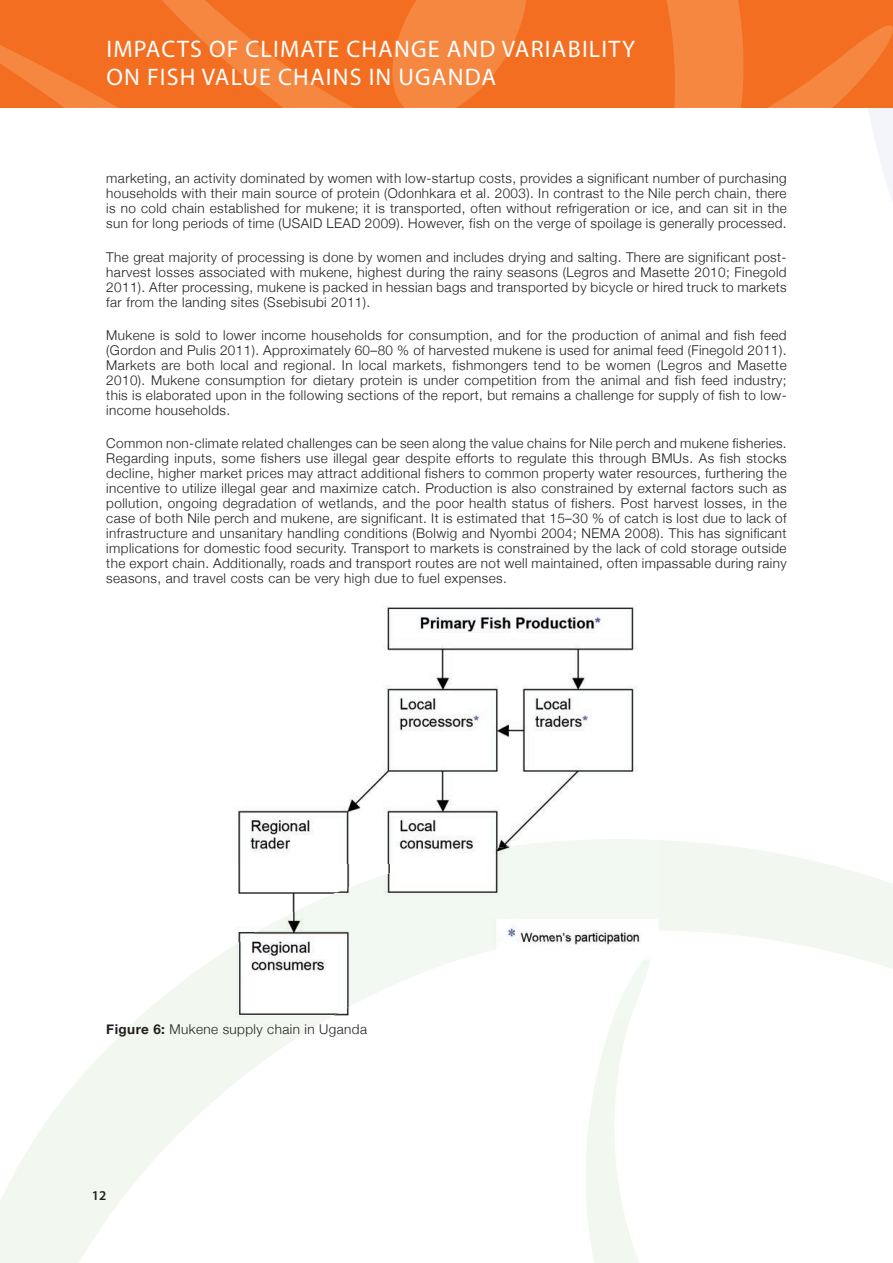
<style>
.page{position:relative;width:893px;height:1263px;background:#fff}
.page>*{position:absolute;margin:0;border:0;box-sizing:border-box;transform-origin:0 0}
.t1{font:24px/28.8px "Myriad Pro";letter-spacing:.05em;color:#fff}
.t2{font:300 13.5px/15px "Helvetica Neue";letter-spacing:.03em;color:#231f20;text-align:justify}
.t3{font:600 13.5px "Myriad Pro";color:#231f20}
.s1{font-weight:700}
</style>
<div class="page">
<svg style="left:0;top:840px;width:893px;height:423px"></svg>
<svg style="left:0;top:1223px;width:24px;height:40px"></svg>
<svg style="left:868px;top:108px;width:25px;height:93px"></svg>
<img style="left:237px;top:606px;width:401px;height:233px">
<img style="left:235px;top:839px;width:423px;height:180px">
<svg style="left:0;top:0;width:893px;height:108px;background:#f3752b"></svg>
<h1 class="t1" style="left:107px;top:34px;width:530px">IMPACTS OF CLIMATE CHANGE AND VARIABILITY<br>ON FISH VALUE CHAINS IN UGANDA</h1>
<p class="t2" style="left:106px;top:170px;width:682px">marketing, an activity dominated by women with low-startup costs, provides a significant number of purchasing households with their main source of protein (Odonhkara et al. 2003). In contrast to the Nile perch chain, there is no cold chain established for mukene; it is transported, often without refrigeration or ice, and can sit in the sun for long periods of time (USAID LEAD 2009). However, fish on the verge of spoilage is generally processed.</p>
<p class="t2" style="left:106px;top:248px;width:682px">The great majority of processing is done by women and includes drying and salting. There are significant post&shy;harvest losses associated with mukene, highest during the rainy seasons (Legros and Masette 2010; Finegold 2011). After processing, mukene is packed in hessian bags and transported by bicycle or hired truck to markets far from the landing sites (Ssebisubi 2011).</p>
<p class="t2" style="left:106px;top:327px;width:682px">Mukene is sold to lower income households for consumption, and for the production of animal and fish feed (Gordon and Pulis 2011). Approximately 60–80 % of harvested mukene is used for animal feed (Finegold 2011).<br>Markets are both local and regional. In local markets, fishmongers tend to be women (Legros and Masette 2010). Mukene consumption for dietary protein is under competition from the animal and fish feed industry; this is elaborated upon in the following sections of the report, but remains a challenge for supply of fish to low&shy;income households.</p>
<p class="t2" style="left:106px;top:435px;width:682px">Common non-climate related challenges can be seen along the value chains for Nile perch and mukene fisheries.<br>Regarding inputs, some fishers use illegal gear despite efforts to regulate this through BMUs. As fish stocks decline, higher market prices may attract additional fishers to common property water resources, furthering the incentive to utilize illegal gear and maximize catch. Production is also constrained by external factors such as pollution, ongoing degradation of wetlands, and the poor health status of fishers. Post harvest losses, in the case of both Nile perch and mukene, are significant. It is estimated that 15–30 % of catch is lost due to lack of infrastructure and unsanitary handling conditions (Bolwig and Nyombi 2004; NEMA 2008). This has significant implications for domestic food security. Transport to markets is constrained by the lack of cold storage outside the export chain. Additionally, roads and transport routes are not well maintained, often impassable during rainy seasons, and travel costs can be very high due to fuel expenses.</p>
<p class="t2" style="left:106px;top:1021px;width:262px"><span class="s1">Figure 6:</span> Mukene supply chain in Uganda</p>
<p class="t3" style="left:92px;top:1186px;width:16px">12</p>
</div>
